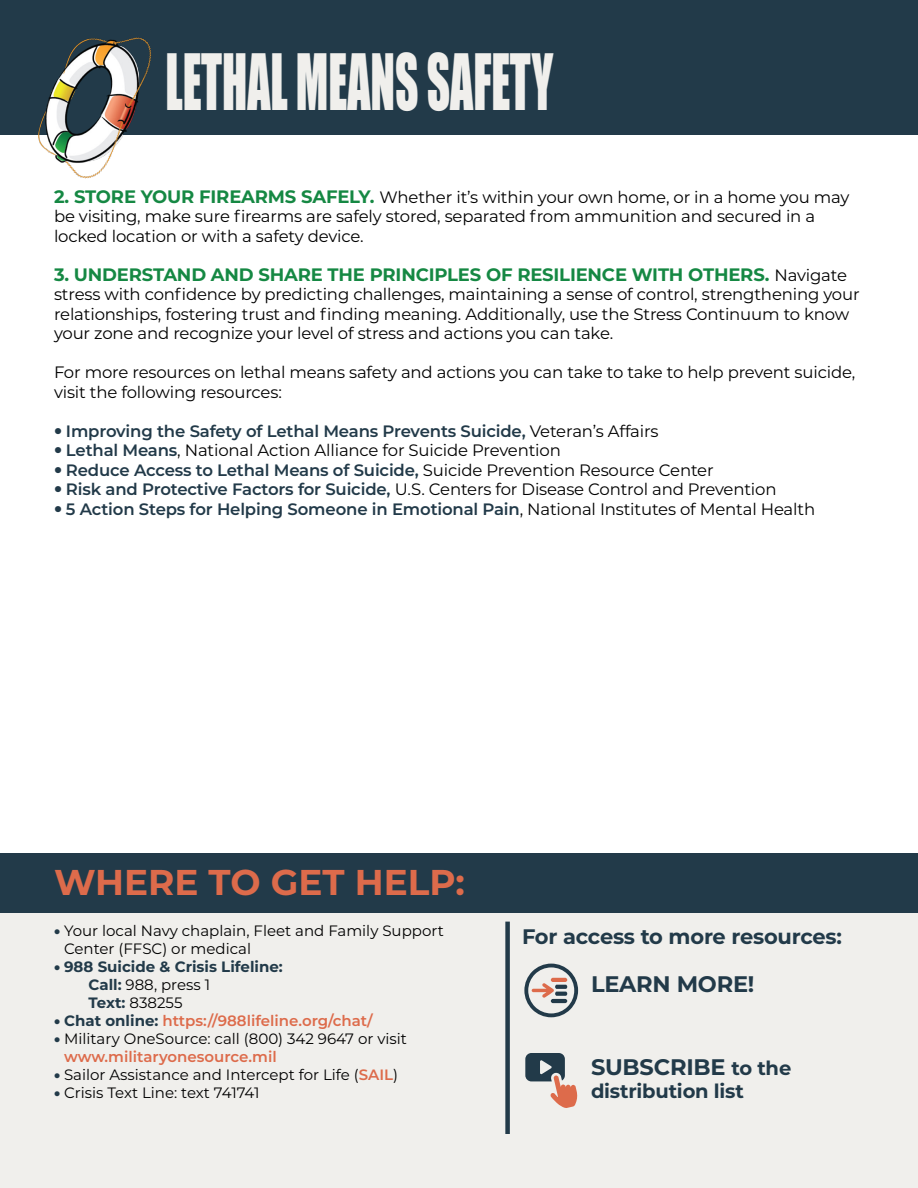
<style>
.page{position:relative;width:918px;height:1188px;background:#fff}
.page>*{position:absolute;margin:0;border:0;box-sizing:border-box;transform-origin:0 0}
.t1{font:71.25px "Impact";color:#f0efec;scale:.64 1}
.t2{font:700 35.85px "Montserrat";color:#dd6b4b}
.t3{font:700 22.5px "Montserrat";letter-spacing:-.01em;color:#223a49}
.t4{font:700 21px "Montserrat";letter-spacing:-.01em;color:#223a49}
.t5{font:700 19.5px "Montserrat";letter-spacing:-.01em;color:#223a49}
.t6{font:700 18px "Montserrat";letter-spacing:-.01em;color:#158843}
.t7{font:16.5px/19.5px "Montserrat";letter-spacing:-.01em;color:#000}
.t8{font:600 16.5px "Montserrat";letter-spacing:-.01em;color:#223a49}
.t9{font:15px/18px "Montserrat";color:#000}
.t10{font:700 15px/18px "Montserrat";color:#223a49}
.t11{font:600 15px "Montserrat";color:#dd6b4b}
.s1{font-weight:700;font-size:18px;color:#158843}
.s2{font-weight:400;font-size:16.5px;color:#000}
.s3{font-weight:800;font-size:21px}
.s4{font-weight:400;color:#000}
.s5{font-weight:800;font-size:21px;color:#223a49}
.s6{font-weight:600;color:#223a49}
.s7{font-weight:900;color:#223a49}
.s8{font-weight:900}
.s9{font-weight:700;color:#223a49}
.s10{font-weight:600;color:#dd6b4b}
.s11{font-size:19.5px}
</style>
<div class="page">
<div style="left:0;top:853px;width:918px;height:335px;background:#f0efec"></div>
<div style="left:0;top:0;width:918px;height:135px;background:#223a49"></div>
<img style="left:38px;top:37px;width:113px;height:142px">
<div style="left:0;top:853px;width:918px;height:60px;background:#223a49"></div>
<svg style="left:525px;top:1053px;width:53px;height:55px"></svg>
<svg style="left:524px;top:964px;width:54px;height:53px"></svg>
<hr style="left:551px;top:978px;width:16px;height:4px;background:#dd6b4b;border-radius:2px">
<svg style="left:555px;top:985px;width:12px;height:4px"></svg>
<svg style="left:555px;top:992px;width:12px;height:4px"></svg>
<hr style="left:551px;top:999px;width:16px;height:4px;background:#223a49;border-radius:2px">
<div style="left:505px;top:922px;width:5px;height:212px;background:#223a49"></div>
<h1 class="t1" style="left:166px;top:27px;width:608px">LETHAL MEANS SAFETY</h1>
<p class="t7" style="left:54px;top:186px;width:797px"><span class="s1">2. STORE YOUR FIREARMS SAFELY.</span> Whether it’s within your own home, or in a home you may be visiting, make sure firearms are safely stored, separated from ammunition and secured in a locked location or with a safety device.</p>
<p class="t6" style="left:54px;top:261px;width:795px">3. UNDERSTAND AND SHARE THE PRINCIPLES OF RESILIENCE WITH OTHERS. <span class="s2">Navigate</span></p>
<p class="t7" style="left:54px;top:284px;width:807px">stress with confidence by predicting challenges, maintaining a sense of control, strengthening your relationships, fostering trust and finding meaning. Additionally, use the Stress Continuum to know your zone and recognize your level of stress and actions you can take.</p>
<p class="t7" style="left:54px;top:362px;width:803px">For more resources on lethal means safety and actions you can take to take to help prevent suicide, visit the following resources:</p>
<p class="t8" style="left:54px;top:419px;width:606px"><span class="s3">•</span> Improving the Safety of Lethal Means Prevents Suicide, <span class="s4">Veteran’s Affairs</span></p>
<p class="t7" style="left:54px;top:440px;width:508px"><span class="s5">•</span> <span class="s6">Lethal Means</span>, National Action Alliance for Suicide Prevention</p>
<p class="t8" style="left:54px;top:458px;width:661px"><span class="s3">•</span> Reduce Access to Lethal Means of Suicide, <span class="s4">Suicide Prevention Resource Center</span></p>
<p class="t7" style="left:54px;top:479px;width:724px"><span class="s5">•</span> <span class="s6">Risk and Protective Factors for Suicide,</span> U.S. Centers for Disease Control and Prevention</p>
<p class="t8" style="left:54px;top:497px;width:763px"><span class="s3">•</span> 5 Action Steps for Helping Someone in Emotional Pain<span class="s4">, National Institutes of Mental Health</span></p>
<h2 class="t2" style="left:54px;top:856px;width:412px">WHERE TO GET HELP:</h2>
<p class="t9" style="left:64px;top:921px;width:381px;text-indent:-10px"><span class="s7">•</span> Your local Navy chaplain, Fleet and Family Support<br>Center (FFSC) or medical</p>
<p class="t10" style="left:88px;top:956px;width:196px;text-indent:-34px"><span class="s8">•</span> 988 Suicide &amp; Crisis Lifeline:<br>Call: <span class="s4">988, press 1<br></span>Text: <span class="s4">838255</span></p>
<p class="t11" style="left:54px;top:1010px;width:320px"><span class="s7">•</span> <span class="s9">Chat online:</span> https://988lifeline.org/chat/</p>
<p class="t9" style="left:64px;top:1029px;width:344px;text-indent:-10px"><span class="s7">•</span> Military OneSource: call (800) 342 9647 or visit <span class="s10">www.militaryonesource.mil</span></p>
<p class="t9" style="left:54px;top:1065px;width:346px"><span class="s7">•</span> Sailor Assistance and Intercept for Life (<span class="s10">SAIL</span>)</p>
<p class="t9" style="left:54px;top:1083px;width:207px"><span class="s7">•</span> Crisis Text Line: text 741741</p>
<p class="t4" style="left:522px;top:921px;width:322px">For access to more resources:</p>
<h3 class="t3" style="left:591px;top:968px;width:165px">LEARN MORE!</h3>
<h3 class="t3" style="left:591px;top:1051px;width:202px">SUBSCRIBE <span class="s11">to the</span></h3>
<p class="t5" style="left:591px;top:1077px;width:154px">distribution list</p>
</div>
